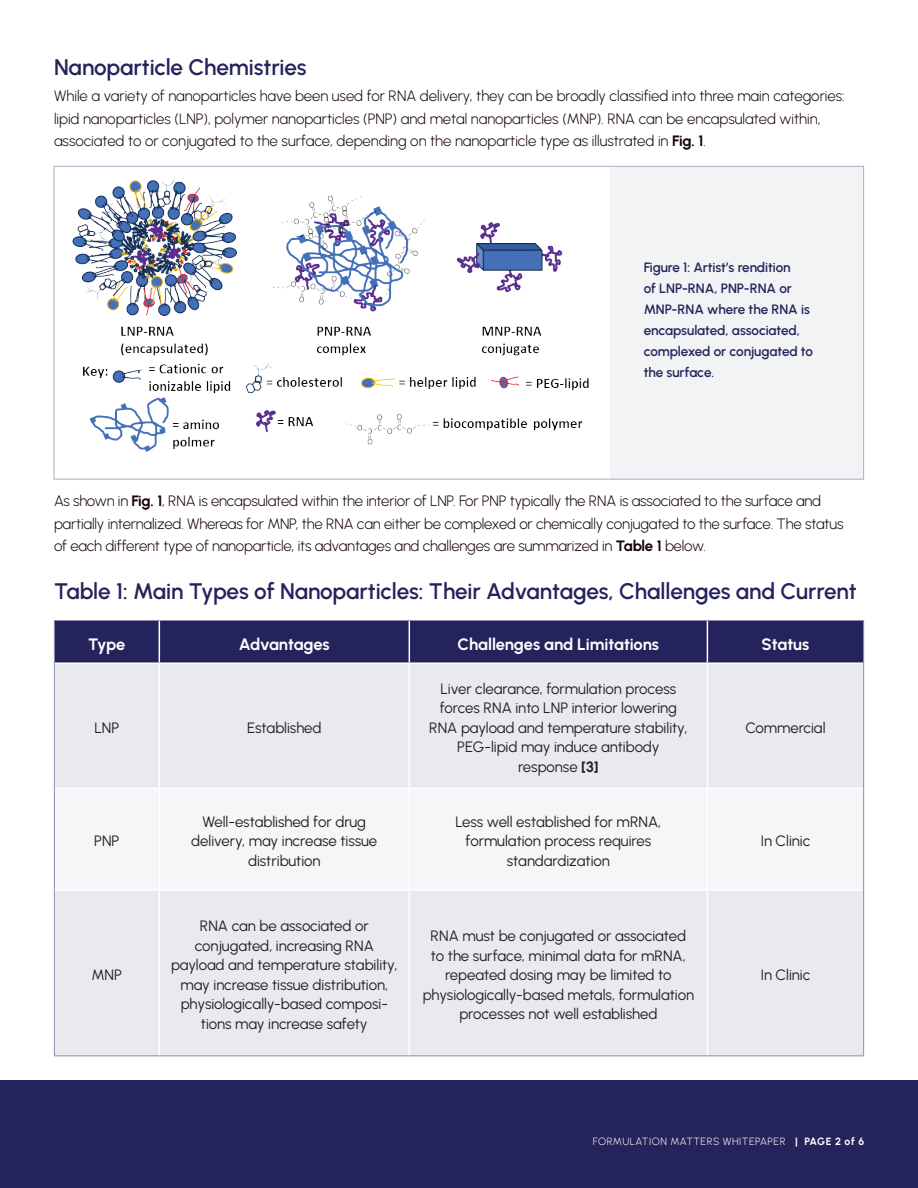
<style>
.page{position:relative;width:918px;height:1188px;background:#fff}
.page>*{position:absolute;margin:0;border:0;box-sizing:border-box;transform-origin:0 0}
.t1{font:600 22.5px "Urbanist";letter-spacing:-.01em;color:#24235b}
.t2{font:700 16.5px "Urbanist";letter-spacing:-.01em;color:#fff}
.t3{font:15px/19.5px "Urbanist";letter-spacing:-.005em;color:#231f20;text-align:center}
.t4{font:300 15px/22.5px "Urbanist";letter-spacing:-.01em;color:#150000}
.t5{font:600 13.5px/21px "Urbanist";letter-spacing:-.01em;color:#24235b}
.t6{font:300 10.5px "Urbanist";letter-spacing:.05em;color:#fff}
.s1{font-weight:700}
</style>
<div class="page">
<div style="left:610px;top:166px;width:254px;height:314px;background:#f2f3f4"></div>
<div style="left:0;top:1080px;width:918px;height:108px;background:#24235b"></div>
<div style="left:55px;top:621px;width:808px;height:41px;background:#24235b"></div>
<div style="left:55px;top:664px;width:808px;height:391px;background:#e9eaf0"></div>
<div style="left:55px;top:789px;width:808px;height:100px;background:#f5f6f8"></div>
<hr style="left:159px;top:664px;width:1px;height:124px;background:#fff">
<hr style="left:409px;top:664px;width:1px;height:124px;background:#fff">
<hr style="left:707px;top:664px;width:1px;height:124px;background:#fff">
<hr style="left:159px;top:789px;width:1px;height:100px;background:#fff">
<hr style="left:409px;top:789px;width:1px;height:100px;background:#fff">
<hr style="left:707px;top:789px;width:1px;height:100px;background:#fff">
<hr style="left:159px;top:891px;width:1px;height:164px;background:#fff">
<hr style="left:409px;top:891px;width:1px;height:164px;background:#fff">
<hr style="left:707px;top:891px;width:1px;height:164px;background:#fff">
<hr style="left:55px;top:788px;width:104px;height:1px;background:#fff">
<hr style="left:159px;top:788px;width:250px;height:1px;background:#fff">
<hr style="left:409px;top:788px;width:298px;height:1px;background:#fff">
<hr style="left:707px;top:788px;width:156px;height:1px;background:#fff">
<hr style="left:55px;top:889px;width:104px;height:2px;background:#fff">
<hr style="left:159px;top:889px;width:250px;height:2px;background:#fff">
<hr style="left:409px;top:889px;width:298px;height:2px;background:#fff">
<hr style="left:707px;top:889px;width:156px;height:2px;background:#fff">
<hr style="left:159px;top:621px;width:1px;height:41px;background:#fff">
<hr style="left:409px;top:621px;width:1px;height:41px;background:#fff">
<hr style="left:707px;top:621px;width:1px;height:41px;background:#fff">
<hr style="left:54px;top:620px;width:105px;height:1px;background:#8c8eae">
<hr style="left:54px;top:621px;width:1px;height:42px;background:#8c8eae">
<hr style="left:159px;top:620px;width:250px;height:1px;background:#8c8eae">
<hr style="left:409px;top:620px;width:298px;height:1px;background:#8c8eae">
<hr style="left:707px;top:620px;width:157px;height:1px;background:#8c8eae">
<hr style="left:863px;top:621px;width:1px;height:42px;background:#8c8eae">
<hr style="left:54px;top:663px;width:1px;height:125px;background:#8c8eae">
<hr style="left:863px;top:663px;width:1px;height:125px;background:#8c8eae">
<hr style="left:54px;top:788px;width:1px;height:102px;background:#8c8eae">
<hr style="left:863px;top:788px;width:1px;height:102px;background:#8c8eae">
<hr style="left:54px;top:890px;width:1px;height:165px;background:#8c8eae">
<hr style="left:863px;top:890px;width:1px;height:165px;background:#8c8eae">
<hr style="left:54px;top:1055px;width:105px;height:1px;background:#8c8eae">
<hr style="left:159px;top:1055px;width:250px;height:1px;background:#8c8eae">
<hr style="left:409px;top:1055px;width:298px;height:1px;background:#8c8eae">
<hr style="left:707px;top:1055px;width:157px;height:1px;background:#8c8eae">
<img style="left:73px;top:179px;width:516px;height:273px">
<h1 class="t1" style="left:54px;top:52px;width:254px">Nanoparticle Chemistries</h1>
<p class="t4" style="left:54px;top:84px;width:792px">While a variety of nanoparticles have been used for RNA delivery, they can be broadly classified into three main categories: lipid nanoparticles (LNP), polymer nanoparticles (PNP) and metal nanoparticles (MNP). RNA can be encapsulated within, associated to or conjugated to the surface, depending on the nanoparticle type as illustrated in <span class="s1">Fig. 1</span>.</p>
<p class="t5" style="left:644px;top:256px;width:171px">Figure 1: Artist’s rendition<br>of LNP-RNA, PNP-RNA or<br>MNP-RNA where the RNA is encapsulated, associated, complexed or conjugated to the surface.</p>
<p class="t4" style="left:54px;top:489px;width:791px">As shown in <span class="s1">Fig. 1</span>, RNA is encapsulated within the interior of LNP. For PNP typically the RNA is associated to the surface and partially internalized. Whereas for MNP, the RNA can either be complexed or chemically conjugated to the surface. The status of each different type of nanoparticle, its advantages and challenges are summarized in <span class="s1">Table 1</span> below.</p>
<h1 class="t1" style="left:54px;top:576px;width:804px">Table 1: Main Types of Nanoparticles: Their Advantages, Challenges and Current</h1>
<p class="t2" style="left:88px;top:633px;width:39px">Type</p>
<p class="t2" style="left:239px;top:633px;width:92px">Advantages</p>
<p class="t2" style="left:458px;top:633px;width:203px">Challenges and Limitations</p>
<p class="t2" style="left:762px;top:633px;width:49px">Status</p>
<p class="t3" style="left:94px;top:718px;width:26px">LNP</p>
<p class="t3" style="left:247px;top:718px;width:76px">Established</p>
<p class="t3" style="left:429px;top:679px;width:260px">Liver clearance, formulation process forces RNA into LNP interior lowering<br>RNA payload and temperature stability,<br>PEG-lipid may induce antibody response <span class="s1">[3]</span></p>
<p class="t3" style="left:94px;top:831px;width:27px">PNP</p>
<p class="t3" style="left:92px;top:965px;width:32px">MNP</p>
<p class="t3" style="left:191px;top:811px;width:187px">Well-established for drug delivery, may increase tissue distribution</p>
<p class="t3" style="left:455px;top:811px;width:207px">Less well established for mRNA, formulation process requires standardization</p>
<p class="t3" style="left:171px;top:916px;width:228px">RNA can be associated or conjugated, increasing RNA payload and temperature stability, may increase tissue distribution, physiologically-based composi&shy;tions may increase safety</p>
<p class="t3" style="left:423px;top:926px;width:273px">RNA must be conjugated or associated to the surface, minimal data for mRNA, repeated dosing may be limited to physiologically-based metals, formulation processes not well established</p>
<p class="t3" style="left:745px;top:718px;width:82px">Commercial</p>
<p class="t3" style="left:761px;top:831px;width:51px">In Clinic</p>
<p class="t3" style="left:761px;top:965px;width:51px">In Clinic</p>
<p class="t6" style="left:593px;top:1135px;width:273px">FORMULATION MATTERS WHITEPAPER <span class="s1">| PAGE 2 of 6</span></p>
</div>
